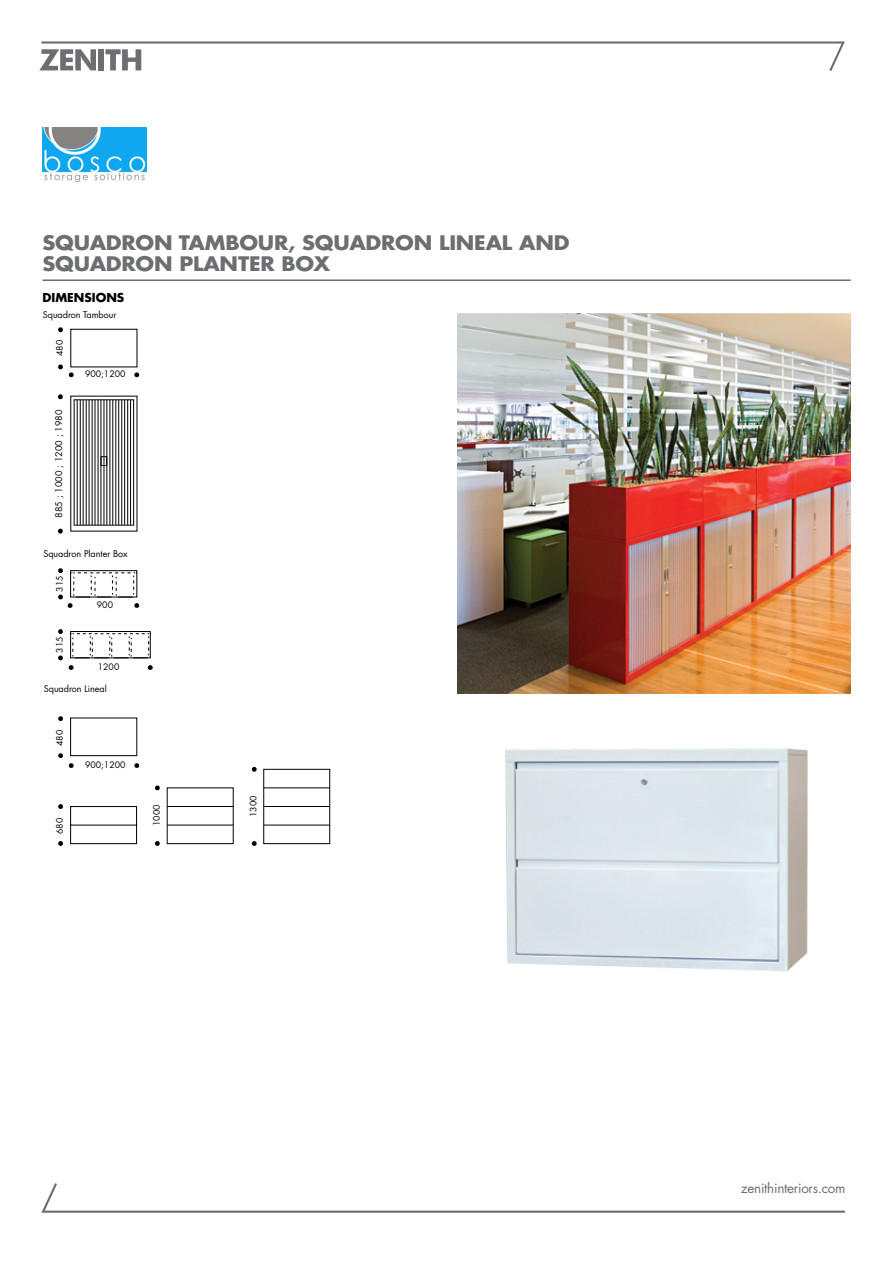
<style>
.page{position:relative;width:893px;height:1263px;background:#fff}
.page>*{position:absolute;margin:0;border:0;box-sizing:border-box;transform-origin:0 0}
.t1{font:700 19.5px/21px "Futura LT Pro";letter-spacing:-.01em;color:#6d6e71;scale:1.08 1}
.t2{font:13.35px "Futura LT Pro";letter-spacing:-.02em;color:#6d6e71}
.t3{font:700 12px "Futura LT Pro";color:#000}
.t4{font:9px "Futura LT Pro";color:#000}
.t5{font:8.7px "Futura LT Pro";color:#000}
</style>
<div class="page">
<svg style="left:39px;top:41px;width:806px;height:30px"></svg>
<svg style="left:41px;top:1183px;width:804px;height:30px"></svg>
<img style="left:43px;top:128px;width:103px;height:53px">
<hr style="left:43px;top:279px;width:808px;height:2px;background:#6d6e71">
<svg style="left:58px;top:327px;width:5px;height:5px"></svg>
<svg style="left:58px;top:364px;width:5px;height:5px"></svg>
<svg style="left:58px;top:716px;width:5px;height:5px"></svg>
<svg style="left:58px;top:753px;width:5px;height:5px"></svg>
<svg style="left:58px;top:804px;width:5px;height:5px"></svg>
<svg style="left:58px;top:841px;width:5px;height:5px"></svg>
<svg style="left:148px;top:665px;width:5px;height:5px"></svg>
<svg style="left:69px;top:665px;width:5px;height:5px"></svg>
<svg style="left:134px;top:763px;width:5px;height:5px"></svg>
<svg style="left:69px;top:763px;width:5px;height:5px"></svg>
<svg style="left:134px;top:372px;width:5px;height:5px"></svg>
<svg style="left:69px;top:372px;width:5px;height:5px"></svg>
<svg style="left:58px;top:394px;width:5px;height:5px"></svg>
<svg style="left:58px;top:529px;width:5px;height:5px"></svg>
<svg style="left:155px;top:785px;width:5px;height:5px"></svg>
<svg style="left:155px;top:841px;width:5px;height:5px"></svg>
<svg style="left:252px;top:767px;width:5px;height:5px"></svg>
<svg style="left:252px;top:841px;width:5px;height:5px"></svg>
<div style="left:70px;top:718px;width:67px;height:38px;border:1px solid #000"></div>
<hr style="left:74px;top:400px;width:60px;height:1px;background:#000">
<hr style="left:74px;top:525px;width:60px;height:1px;background:#000">
<hr style="left:77px;top:400px;width:1px;height:125px;background:#000">
<hr style="left:83px;top:400px;width:1px;height:125px;background:#000">
<hr style="left:89px;top:400px;width:1px;height:125px;background:#000">
<hr style="left:95px;top:400px;width:1px;height:125px;background:#000">
<hr style="left:101px;top:400px;width:1px;height:125px;background:#000">
<hr style="left:107px;top:400px;width:1px;height:125px;background:#000">
<hr style="left:113px;top:400px;width:1px;height:125px;background:#000">
<hr style="left:118px;top:400px;width:1px;height:125px;background:#000">
<hr style="left:124px;top:400px;width:1px;height:125px;background:#000">
<hr style="left:130px;top:400px;width:1px;height:125px;background:#000">
<hr style="left:80px;top:400px;width:1px;height:125px;background:#000">
<hr style="left:86px;top:400px;width:1px;height:125px;background:#000">
<hr style="left:92px;top:400px;width:1px;height:125px;background:#000">
<hr style="left:98px;top:400px;width:1px;height:125px;background:#000">
<hr style="left:104px;top:400px;width:1px;height:125px;background:#000">
<hr style="left:110px;top:400px;width:1px;height:125px;background:#000">
<hr style="left:116px;top:400px;width:1px;height:125px;background:#000">
<hr style="left:122px;top:400px;width:1px;height:125px;background:#000">
<hr style="left:127px;top:400px;width:1px;height:125px;background:#000">
<hr style="left:133px;top:400px;width:1px;height:125px;background:#000">
<hr style="left:74px;top:400px;width:1px;height:125px;background:#000">
<div style="left:101px;top:456px;width:6px;height:10px;border:1px solid #000"></div>
<svg style="left:70px;top:806px;width:67px;height:38px"></svg>
<hr style="left:264px;top:806px;width:66px;height:1px;background:#000">
<hr style="left:264px;top:825px;width:66px;height:1px;background:#000">
<div style="left:264px;top:769px;width:66px;height:75px;border:1px solid #000"></div>
<hr style="left:264px;top:788px;width:66px;height:1px;background:#000">
<hr style="left:167px;top:806px;width:66px;height:1px;background:#000">
<hr style="left:167px;top:825px;width:66px;height:1px;background:#000">
<div style="left:167px;top:788px;width:66px;height:56px;border:1px solid #000"></div>
<svg style="left:71px;top:633px;width:80px;height:26px"></svg>
<div style="left:70px;top:631px;width:80px;height:27px;border:1px solid #000"></div>
<svg style="left:58px;top:568px;width:81px;height:40px"></svg>
<svg style="left:58px;top:629px;width:5px;height:5px"></svg>
<svg style="left:58px;top:655px;width:5px;height:5px"></svg>
<img style="left:505px;top:748px;width:303px;height:224px">
<img style="left:457px;top:313px;width:394px;height:380px">
<h1 class="t1" style="left:43px;top:231px;width:489px">SQUADRON TAMBOUR, SQUADRON LINEAL AND<br>SQUADRON PLANTER BOX</h1>
<h3 class="t3" style="left:43px;top:289px;width:83px">DIMENSIONS</h3>
<p class="t4" style="left:43px;top:309px;width:75px">Squadron Tambour</p>
<p class="t5" style="left:54px;top:356px;width:18px;rotate:-90deg">480</p>
<p class="t4" style="left:53px;top:518px;width:110px;rotate:-90deg">885 ; 1000 ; 1200 ; 1980</p>
<p class="t5" style="left:85px;top:368px;width:42px">900;1200</p>
<p class="t4" style="left:43px;top:547px;width:86px">Squadron Planter Box</p>
<p class="t5" style="left:54px;top:592px;width:18px;rotate:-90deg">315</p>
<p class="t5" style="left:54px;top:652px;width:18px;rotate:-90deg">315</p>
<p class="t5" style="left:97px;top:599px;width:18px">900</p>
<p class="t5" style="left:98px;top:661px;width:23px">1200</p>
<p class="t4" style="left:44px;top:682px;width:65px">Squadron Lineal</p>
<p class="t5" style="left:54px;top:746px;width:18px;rotate:-90deg">480</p>
<p class="t5" style="left:54px;top:834px;width:18px;rotate:-90deg">680</p>
<p class="t5" style="left:85px;top:759px;width:42px">900;1200</p>
<p class="t5" style="left:151px;top:826px;width:23px;rotate:-90deg">1000</p>
<p class="t5" style="left:247px;top:817px;width:23px;rotate:-90deg">1300</p>
<h2 class="t2" style="left:741px;top:1179px;width:106px">zenithinteriors.com</h2>
</div>
